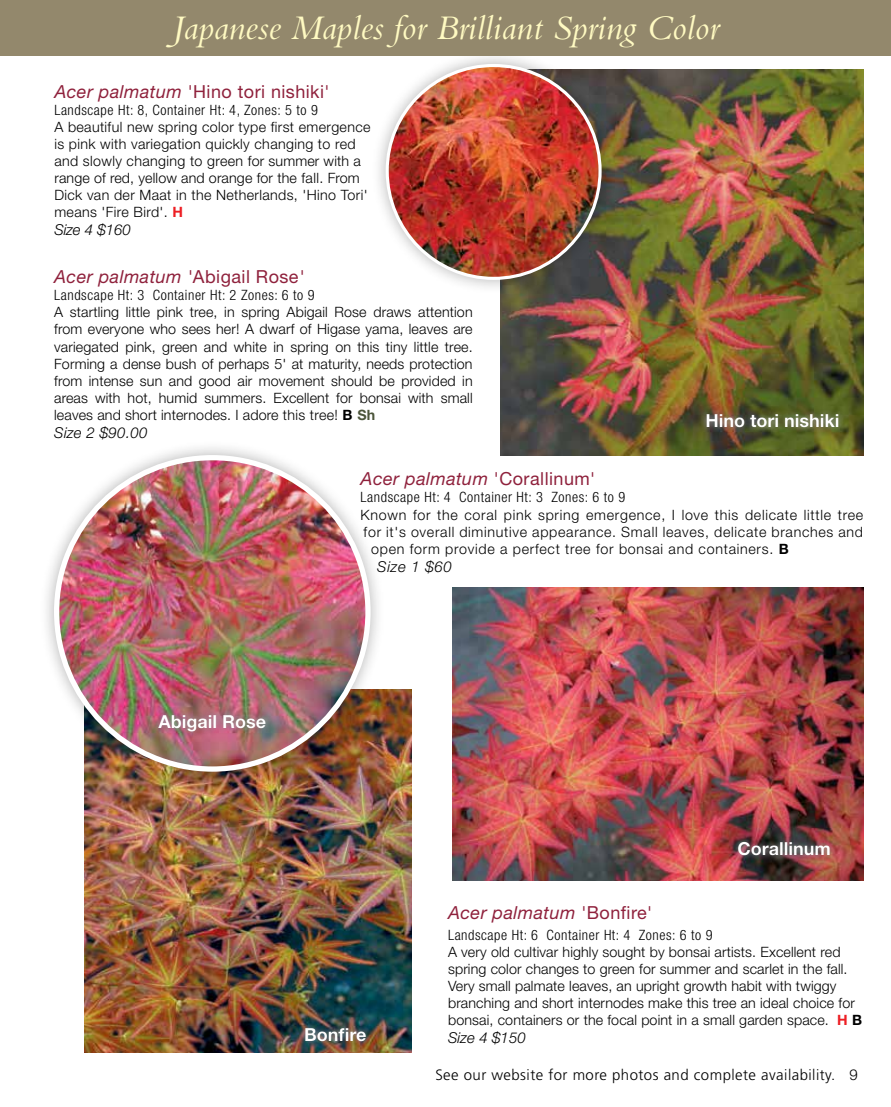
<style>
.page{position:relative;width:891px;height:1107px;background:#fff}
.page>*{position:absolute;margin:0;border:0;box-sizing:border-box;transform-origin:0 0}
.t1{font:italic 36px "Bembo";color:#fffac2}
.t2{font:italic 18px "Helvetica Neue";letter-spacing:.025em;color:#8f213c}
.t3{font:700 18px "Helvetica Neue";color:#fff}
.t4{font:18px "Helvetica Neue";letter-spacing:.025em;color:#8f213c}
.t5{font:300 15px "Frutiger";letter-spacing:.03em;color:#000}
.t6{font:italic 300 15px "Helvetica Neue";letter-spacing:.01em;color:#000}
.t7{font:300 14.25px/17.1px "Helvetica Neue";letter-spacing:.01em;color:#000}
.t8{font:300 14.25px "Helvetica Neue";letter-spacing:.05em;color:#000}
.t9{font:300 condensed 14.25px "Helvetica Neue";letter-spacing:.04em;color:#000}
.s1{font-style:italic}
.s2{font-weight:700;color:#ed1f24}
.s3{font-style:normal}
.s4{font-weight:700}
.s5{font-weight:700;color:#4c553b}
.s6{font-family:"Helvetica Neue"}
</style>
<div class="page">
<img style="left:85px;top:689px;width:326px;height:364px">
<img style="left:500px;top:69px;width:364px;height:386px">
<div style="left:371px;top:49px;width:246px;height:246px;background:#000;opacity:.3"></div>
<img style="left:387px;top:66px;width:213px;height:212px;border-radius:106px">
<img style="left:452px;top:588px;width:412px;height:292px">
<div style="left:39px;top:440px;width:347px;height:347px;background:#000;opacity:.3"></div>
<img style="left:57px;top:458px;width:311px;height:311px;border-radius:155px">
<div style="left:694px;top:400px;width:166px;height:40px;background:#fff;opacity:.75"></div>
<div style="left:711px;top:823px;width:147px;height:50px;background:#fff;opacity:.75"></div>
<div style="left:122px;top:700px;width:182px;height:40px;background:#fff;opacity:.75"></div>
<div style="left:274px;top:1011px;width:124px;height:44px;background:#fff;opacity:.75"></div>
<div style="left:0;top:0;width:891px;height:56px;background:#93886c"></div>
<h1 class="t1" style="left:173px;top:6px;width:548px">Japanese Maples for Brilliant Spring Color</h1>
<p class="t4" style="left:54px;top:80px;width:277px"><span class="s1">Acer palmatum</span> 'Hino tori nishiki'</p>
<p class="t9" style="left:54px;top:102px;width:265px">Landscape Ht: 8, Container Ht: 4, Zones: 5 to 9</p>
<p class="t7" style="left:54px;top:118px;width:318px">A beautiful new spring color type first emergence is pink with variegation quickly changing to red and slowly changing to green for summer with a range of red, yellow and orange for the fall. From Dick van der Maat in the Netherlands, 'Hino Tori' means 'Fire Bird'. <span class="s2">H</span></p>
<p class="t6" style="left:54px;top:221px;width:78px">Size 4 $160</p>
<p class="t2" style="left:54px;top:266px;width:251px">Acer palmatum '<span class="s3">Abigail Rose</span>'</p>
<p class="t9" style="left:54px;top:287px;width:262px">Landscape Ht: 3 Container Ht: 2 Zones: 6 to 9</p>
<p class="t7" style="left:54px;top:303px;width:420px;text-align:justify">A startling little pink tree, in spring Abigail Rose draws attention from everyone who sees her! A dwarf of Higase yama, leaves are variegated pink, green and white in spring on this tiny little tree.<br>Forming a dense bush of perhaps 5' at maturity, needs protection from intense sun and good air movement should be provided in areas with hot, humid summers. Excellent for bonsai with small leaves and short internodes. I adore this tree! <span class="s4">B</span> <span class="s5">Sh</span></p>
<p class="t6" style="left:54px;top:424px;width:95px">Size 2 $90.00</p>
<p class="t3" style="left:705px;top:410px;width:135px">Hino tori nishiki</p>
<p class="t2" style="left:361px;top:468px;width:236px">Acer palmatum <span class="s3">'Corallinum'</span></p>
<p class="t9" style="left:361px;top:489px;width:266px">Landscape Ht: 4 Container Ht: 3 Zones: 6 to 9</p>
<p class="t8" style="left:361px;top:506px;width:504px">Known for the coral pink spring emergence, I love this delicate little tree</p>
<p class="t8" style="left:364px;top:523px;width:501px">for it's overall diminutive appearance. Small leaves, delicate branches and</p>
<p class="t8" style="left:371px;top:540px;width:419px">open form provide a perfect tree for bonsai and containers. <span class="s4">B</span></p>
<p class="t6" style="left:377px;top:557px;width:76px">Size 1 $60</p>
<p class="t3" style="left:159px;top:710px;width:109px">Abigail Rose</p>
<p class="t3" style="left:304px;top:1023px;width:64px">Bonfire</p>
<p class="t3" style="left:737px;top:838px;width:95px">Corallinum</p>
<p class="t2" style="left:448px;top:902px;width:206px">Acer palmatum <span class="s3">'Bonfire'</span></p>
<p class="t9" style="left:448px;top:927px;width:266px">Landscape Ht: 6 Container Ht: 4 Zones: 6 to 9</p>
<p class="t7" style="left:448px;top:943px;width:416px">A very old cultivar highly sought by bonsai artists. Excellent red spring color changes to green for summer and scarlet in the fall.<br>Very small palmate leaves, an upright growth habit with twiggy branching and short internodes make this tree an ideal choice for bonsai, containers or the focal point in a small garden space. <span class="s2">H</span> <span class="s4">B</span></p>
<p class="t6" style="left:448px;top:1029px;width:79px">Size 4 $150</p>
<p class="t5" style="left:435px;top:1067px;width:424px">See our website for more photos and complete availability. <span class="s6">9</span></p>
</div>
